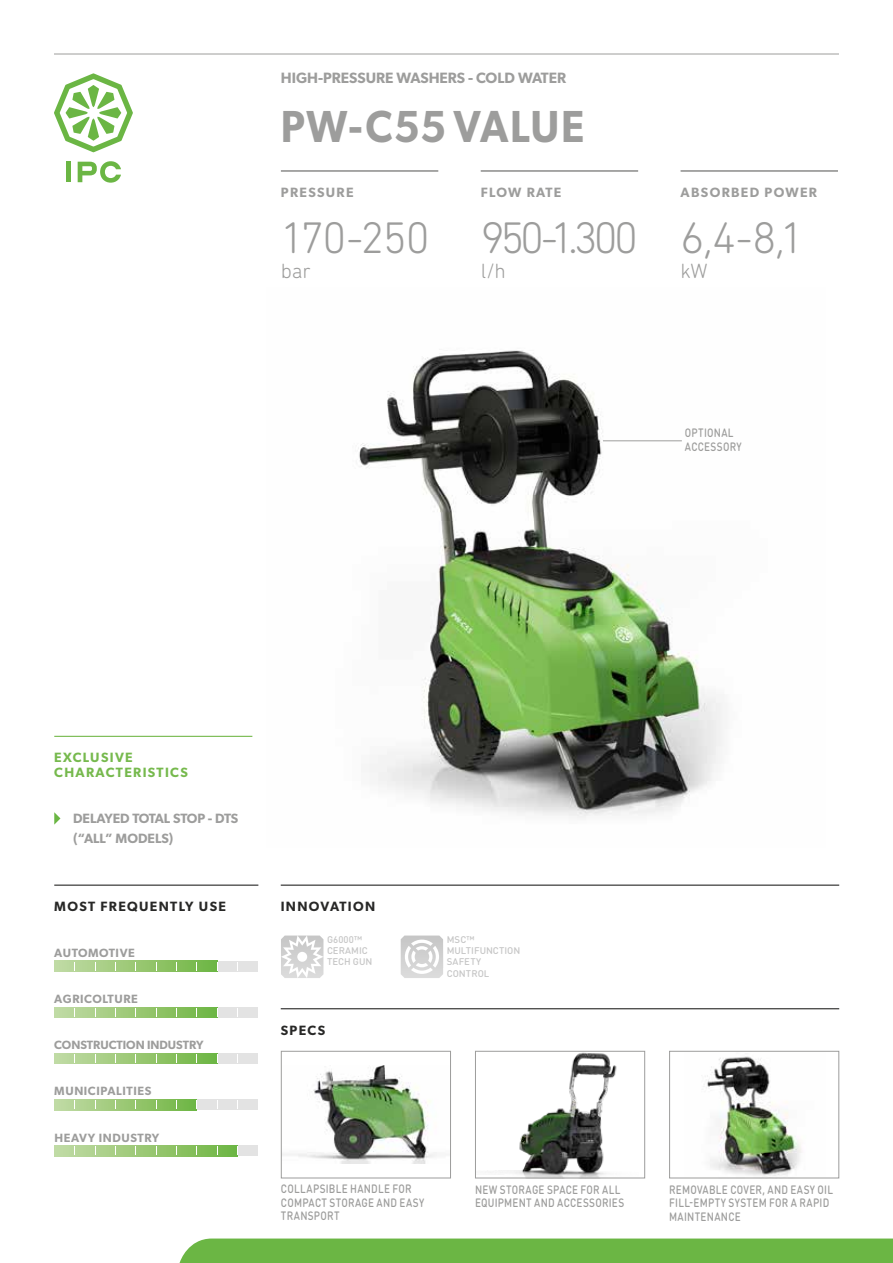
<style>
.page{position:relative;width:893px;height:1263px;background:#fff}
.page>*{position:absolute;margin:0;border:0;box-sizing:border-box;transform-origin:0 0}
.t1{font:300 45px "DIN Next Rounded LT Pro";letter-spacing:-.085em;color:#9d9d9c}
.t2{font:600 45px "Gibson";letter-spacing:.035em;color:#9d9d9c;scale:.93 1}
.t3{font:300 21px "DIN Next Rounded LT Pro";color:#9d9d9c}
.t4{font:600 15px "Gibson";color:#9d9d9c}
.t5{font:600 13.5px/19.5px "Gibson";color:#9d9d9c}
.t6{font:600 13.5px "Gibson";letter-spacing:.1em;color:#282827}
.t7{font:600 13.5px/15px "Gibson";letter-spacing:.1em;color:#76b94d}
.t8{font:600 13.5px "Gibson";letter-spacing:.1em;color:#9d9d9c}
.t9{font:600 13.5px "Gibson";letter-spacing:.09em;color:#9d9d9c}
.t10{font:500 12px/13.5px "DIN Round Pro";letter-spacing:.025em;color:#9d9d9c;scale:.83 1}
.t11{font:600 12px "Gibson";letter-spacing:.05em;color:#9d9d9c}
.t12{font:600 12px "Gibson";color:#9d9d9c}
.t13{font:500 9.6px/11.2px "DIN Round Pro";color:#c6c6c6}
</style>
<div class="page">
<hr style="left:54px;top:54px;width:785px;height:1px;background:#9d9d9c">
<div style="left:66px;top:162px;width:5px;height:20px;background:#6bb644"></div>
<svg style="left:78px;top:161px;width:43px;height:22px"></svg>
<svg style="left:54px;top:73px;width:79px;height:79px"></svg>
<div style="left:179px;top:1238px;width:714px;height:25px;background:#6bb644"></div>
<hr style="left:281px;top:170px;width:157px;height:1px;background:#9d9d9c">
<hr style="left:481px;top:170px;width:157px;height:1px;background:#9d9d9c">
<hr style="left:681px;top:170px;width:157px;height:1px;background:#9d9d9c">
<hr style="left:281px;top:171px;width:157px;height:1px;background:#9d9d9c">
<hr style="left:481px;top:171px;width:157px;height:1px;background:#9d9d9c">
<hr style="left:681px;top:171px;width:157px;height:1px;background:#9d9d9c">
<hr style="left:54px;top:736px;width:198px;height:1px;background:#76b94d">
<svg style="left:54px;top:812px;width:6px;height:13px"></svg>
<div style="left:54px;top:1099px;width:204px;height:11px;background:#e3e3e3"></div>
<svg style="left:55px;top:1099px;width:142px;height:11px;background:#9dca79"></svg>
<div style="left:54px;top:961px;width:204px;height:10px;background:#e3e3e3"></div>
<svg style="left:54px;top:961px;width:163px;height:10px;background:#9cca79"></svg>
<div style="left:54px;top:1053px;width:204px;height:11px;background:#e3e3e3"></div>
<svg style="left:54px;top:1053px;width:163px;height:11px;background:#9cca78"></svg>
<div style="left:54px;top:1007px;width:204px;height:11px;background:#e3e3e3"></div>
<svg style="left:54px;top:1007px;width:163px;height:11px;background:#9cc978"></svg>
<svg style="left:196px;top:1007px;width:2px;height:9px"></svg>
<div style="left:54px;top:1145px;width:204px;height:11px;background:#e3e3e3"></div>
<svg style="left:54px;top:1146px;width:184px;height:10px;background:#9dca7a"></svg>
<hr style="left:54px;top:884px;width:204px;height:2px;background:#282827">
<hr style="left:281px;top:884px;width:558px;height:2px;background:#282827">
<hr style="left:281px;top:1008px;width:558px;height:1px;background:#282827">
<svg style="left:281px;top:935px;width:42px;height:43px"></svg>
<svg style="left:401px;top:935px;width:42px;height:43px"></svg>
<img style="left:358px;top:350px;width:365px;height:468px">
<img style="left:490px;top:1053px;width:127px;height:123px">
<div style="left:475px;top:1051px;width:170px;height:127px;border:1px solid #9d9d9c"></div>
<img style="left:283px;top:1066px;width:154px;height:97px">
<div style="left:281px;top:1051px;width:170px;height:127px;border:1px solid #9d9d9c"></div>
<img style="left:703px;top:1056px;width:99px;height:120px">
<div style="left:669px;top:1051px;width:170px;height:127px;border:1px solid #9d9d9c"></div>
<hr style="left:603px;top:440px;width:79px;height:1px;background:#9d9d9c">
<p class="t4" style="left:281px;top:69px;width:287px">HIGH-PRESSURE WASHERS - COLD WATER</p>
<h1 class="t2" style="left:281px;top:100px;width:328px">PW-C55 VALUE</h1>
<p class="t8" style="left:281px;top:185px;width:74px">PRESSURE</p>
<p class="t9" style="left:481px;top:185px;width:82px">FLOW RATE</p>
<p class="t8" style="left:681px;top:185px;width:138px">ABSORBED POWER</p>
<h1 class="t1" style="left:281px;top:212px;width:150px">170-250</h1>
<h2 class="t3" style="left:281px;top:259px;width:31px">bar</h2>
<h1 class="t1" style="left:481px;top:212px;width:159px">950-1.300</h1>
<h2 class="t3" style="left:481px;top:259px;width:27px">l/h</h2>
<h1 class="t1" style="left:681px;top:212px;width:125px">6,4-8,1</h1>
<h2 class="t3" style="left:681px;top:259px;width:29px">kW</h2>
<p class="t7" style="left:54px;top:750px;width:135px">EXCLUSIVE<br>CHARACTERISTICS</p>
<p class="t5" style="left:73px;top:808px;width:167px">DELAYED TOTAL STOP - DTS (“ALL” MODELS)</p>
<p class="t6" style="left:54px;top:898px;width:173px">MOST FREQUENTLY USE</p>
<p class="t6" style="left:281px;top:898px;width:96px">INNOVATION</p>
<p class="t11" style="left:54px;top:945px;width:82px">AUTOMOTIVE</p>
<p class="t11" style="left:54px;top:992px;width:85px">AGRICOLTURE</p>
<p class="t12" style="left:54px;top:1038px;width:151px">CONSTRUCTION INDUSTRY</p>
<p class="t11" style="left:54px;top:1084px;width:99px">MUNICIPALITIES</p>
<p class="t11" style="left:54px;top:1130px;width:106px">HEAVY INDUSTRY</p>
<p class="t13" style="left:327px;top:933px;width:47px">G6000™<br>CERAMIC<br>TECH GUN</p>
<p class="t13" style="left:447px;top:933px;width:75px">MSC™<br>MULTIFUNCTION<br>SAFETY<br>CONTROL</p>
<p class="t6" style="left:281px;top:1022px;width:46px">SPECS</p>
<p class="t10" style="left:685px;top:426px;width:70px">OPTIONAL<br>ACCESSORY</p>
<p class="t10" style="left:281px;top:1182px;width:174px">COLLAPSIBLE HANDLE FOR<br>COMPACT STORAGE AND EASY<br>TRANSPORT</p>
<p class="t10" style="left:475px;top:1182px;width:181px">NEW STORAGE SPACE FOR ALL<br>EQUIPMENT AND ACCESSORIES</p>
<p class="t10" style="left:669px;top:1182px;width:199px">REMOVABLE COVER, AND EASY OIL<br>FILL-EMPTY SYSTEM FOR A RAPID<br>MAINTENANCE</p>
</div>
